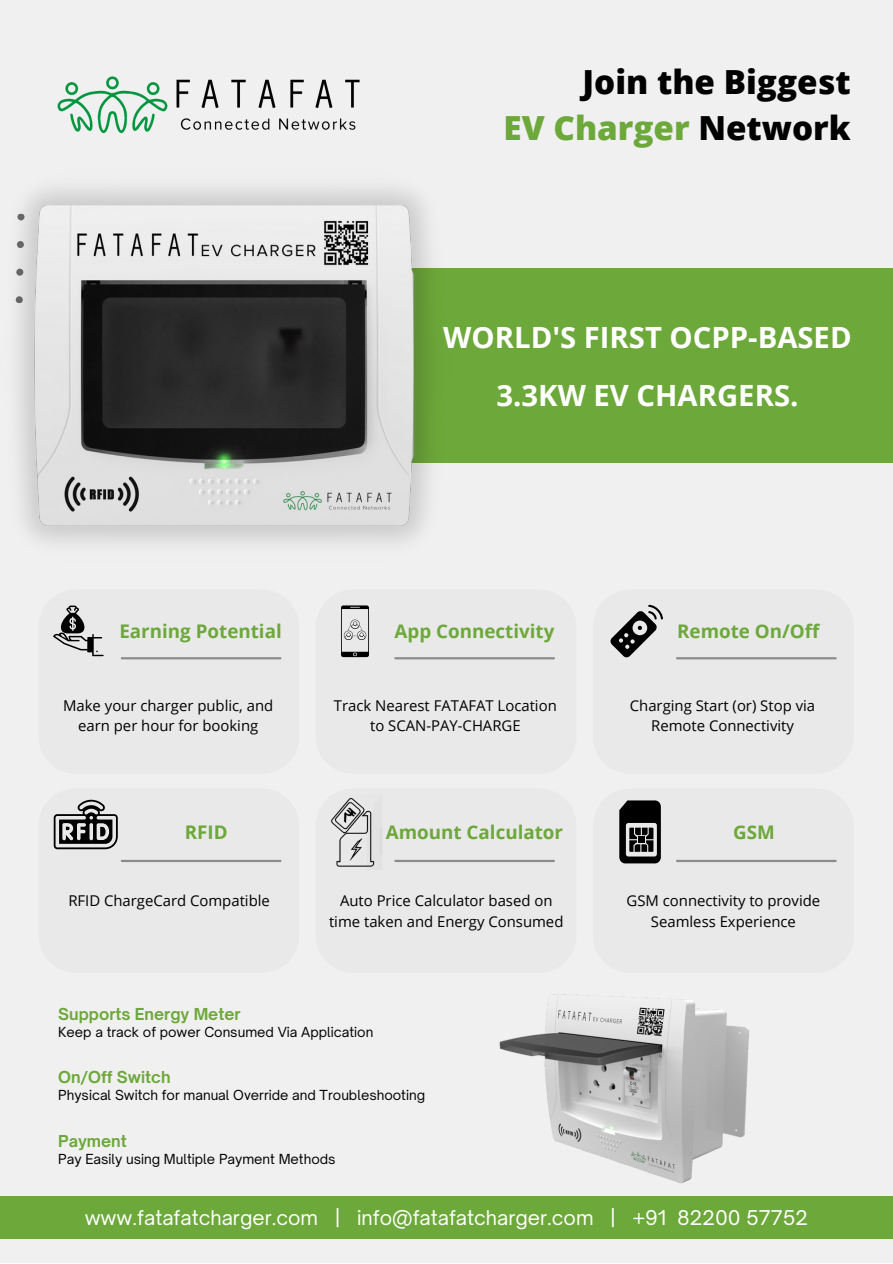
<style>
.page{position:relative;width:893px;height:1264px;background:#fff}
.page>*{position:absolute;margin:0;border:0;box-sizing:border-box;transform-origin:0 0}
.t1{font:800 33.15px/46px "Open Sans";color:#000;text-align:right}
.t2{font:700 29.25px/58.5px "Open Sans";color:#fff;text-align:center}
.t3{font:19.5px "Open Sauce One";color:#fff}
.t4{font:700 18.75px "Open Sans";color:#6da83a}
.t5{font:700 15.75px "Open Sauce One";color:#6da83a}
.t6{font:14.85px/20.7px "Open Sans";color:#000;text-align:center}
.t7{font:13.2px "Open Sauce One";color:#000}
.s1{color:#6da83a}
</style>
<div class="page">
<div style="left:0;top:0;width:892px;height:1262px;background:#f0f0f0"></div>
<div style="left:260px;top:269px;width:632px;height:194px;background:#6da83a"></div>
<img style="left:57px;top:76px;width:303px;height:58px">
<img style="left:15px;top:188px;width:435px;height:355px">
<div style="left:0;top:1196px;width:892px;height:42px;background:#6da83a"></div>
<div style="left:38px;top:788px;width:261px;height:184px;background:#e9e9e9;border-radius:37px"></div>
<div style="left:315px;top:788px;width:261px;height:184px;background:#e9e9e9;border-radius:37px"></div>
<div style="left:592px;top:788px;width:261px;height:184px;background:#e9e9e9;border-radius:37px"></div>
<div style="left:38px;top:589px;width:261px;height:184px;background:#e9e9e9;border-radius:37px"></div>
<div style="left:315px;top:589px;width:261px;height:184px;background:#e9e9e9;border-radius:37px"></div>
<div style="left:592px;top:589px;width:261px;height:184px;background:#e9e9e9;border-radius:37px"></div>
<svg style="left:53px;top:605px;width:51px;height:51px"></svg>
<svg style="left:341px;top:605px;width:28px;height:52px"></svg>
<svg style="left:610px;top:604px;width:53px;height:53px"></svg>
<svg style="left:619px;top:800px;width:41px;height:63px"></svg>
<img style="left:331px;top:797px;width:51px;height:70px">
<hr style="left:395px;top:657px;width:159px;height:2px;background:#000">
<hr style="left:677px;top:657px;width:158px;height:2px;background:#000">
<hr style="left:677px;top:859px;width:158px;height:3px;background:#000">
<hr style="left:395px;top:859px;width:159px;height:3px;background:#000">
<hr style="left:122px;top:859px;width:158px;height:3px;background:#000">
<img style="left:499px;top:994px;width:250px;height:190px">
<svg style="left:54px;top:799px;width:64px;height:50px"></svg>
<h1 class="t1" style="left:503px;top:58px;width:348px">Join the Biggest<br><span class="s1">EV Charger</span> Network</h1>
<h2 class="t2" style="left:443px;top:307px;width:410px">WORLD'S FIRST OCPP-BASED<br>3.3KW EV CHARGERS.</h2>
<p class="t4" style="left:119px;top:618px;width:164px">Earning Potential</p>
<p class="t4" style="left:394px;top:618px;width:161px">App Connectivity</p>
<p class="t4" style="left:677px;top:618px;width:144px">Remote On/Off</p>
<p class="t6" style="left:63px;top:694px;width:212px">Make your charger public, and earn per hour for booking</p>
<p class="t6" style="left:334px;top:694px;width:224px">Track Nearest FATAFAT Location to SCAN-PAY-CHARGE</p>
<p class="t6" style="left:629px;top:694px;width:187px">Charging Start (or) Stop via<br>Remote Connectivity</p>
<p class="t4" style="left:185px;top:819px;width:44px">RFID</p>
<p class="t4" style="left:386px;top:819px;width:179px">Amount Calculator</p>
<p class="t4" style="left:733px;top:819px;width:43px">GSM</p>
<p class="t6" style="left:68px;top:890px;width:203px">RFID ChargeCard Compatible</p>
<p class="t6" style="left:329px;top:890px;width:236px">Auto Price Calculator based on time taken and Energy Consumed</p>
<p class="t6" style="left:626px;top:890px;width:195px">GSM connectivity to provide<br>Seamless Experience</p>
<p class="t5" style="left:58px;top:1003px;width:184px">Supports Energy Meter</p>
<p class="t7" style="left:58px;top:1023px;width:316px">Keep a track of power Consumed Via Application</p>
<p class="t5" style="left:58px;top:1067px;width:114px">On/Off Switch</p>
<p class="t7" style="left:58px;top:1087px;width:368px">Physical Switch for manual Override and Troubleshooting</p>
<p class="t5" style="left:58px;top:1131px;width:70px">Payment</p>
<p class="t7" style="left:58px;top:1150px;width:279px">Pay Easily using Multiple Payment Methods</p>
<h3 class="t3" style="left:85px;top:1204px;width:724px">www.fatafatcharger.com | info@fatafatcharger.com | +91 82200 57752</h3>
</div>
